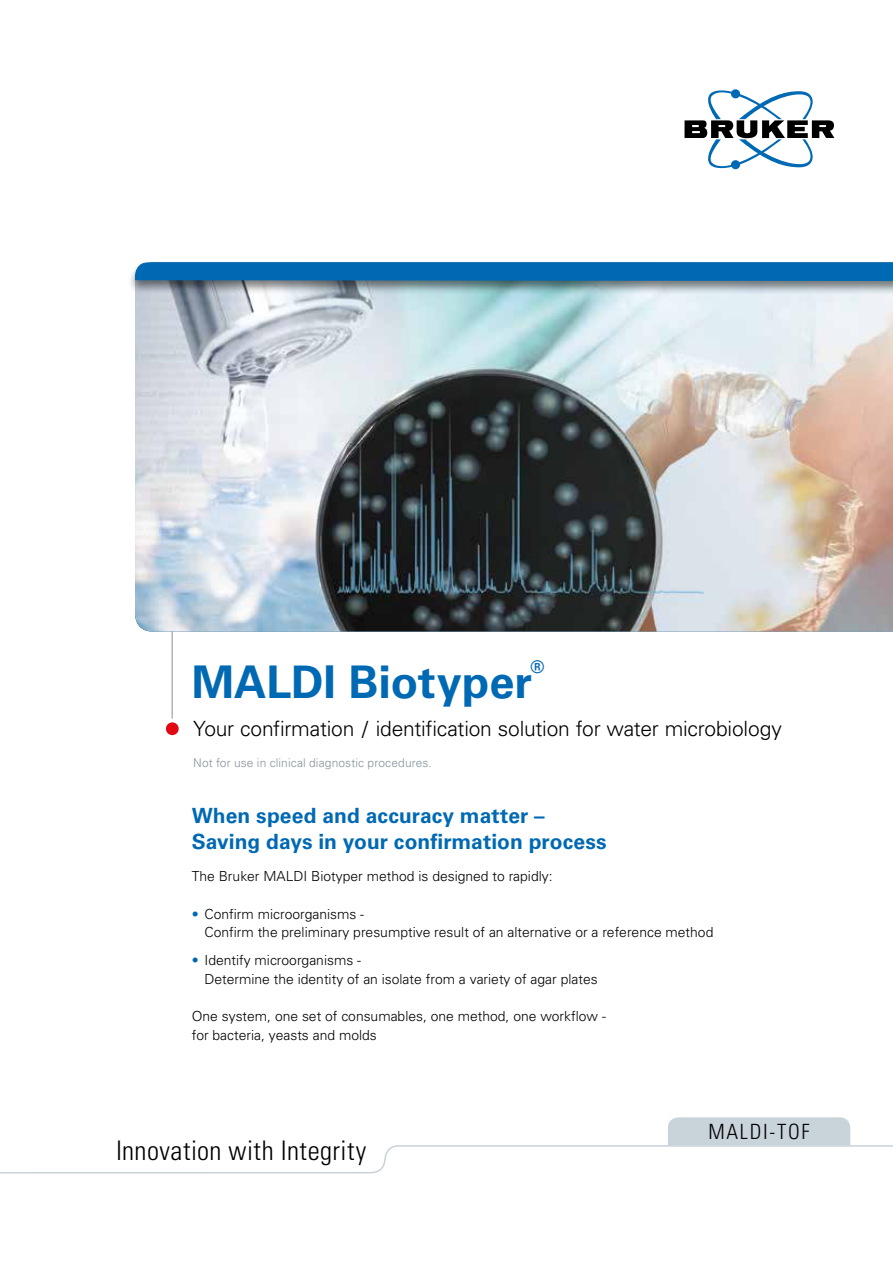
<style>
.page{position:relative;width:893px;height:1263px;background:#fff}
.page>*{position:absolute;margin:0;border:0;box-sizing:border-box;transform-origin:0 0}
.t1{font:700 45px "Univers LT Std";color:#0069b4}
.t2{font:300 condensed 27px "Univers LT Std";letter-spacing:.015em;color:#000}
.t3{font:700 21px/25.5px "Univers LT Std";letter-spacing:.005em;color:#0069b4}
.t4{font:300 21px "Univers LT Std";letter-spacing:-.01em;color:#000}
.t5{font:300 condensed 21px "Univers LT Std";letter-spacing:.08em;color:#000}
.t6{font:700 17.4px "Univers LT Std";color:#0069b4}
.t7{font:300 13.8px/18.8px "Univers LT Std";color:#000}
.t8{font:300 12px "Univers LT Std";letter-spacing:.01em;color:#83929b}
.s1{color:#0069b4}
</style>
<div class="page">
<hr style="left:172px;top:614px;width:1px;height:104px;background:#83929b">
<svg style="left:684px;top:89px;width:150px;height:80px"></svg>
<div style="left:166px;top:722px;width:13px;height:13px;background:#e30613;border-radius:50%"></div>
<svg style="left:0;top:1117px;width:893px;height:57px"></svg>
<img style="left:135px;top:296px;width:758px;height:335px">
<div style="left:127px;top:260px;width:766px;height:36px;background:#000;opacity:.5"></div>
<div style="left:135px;top:262px;width:758px;height:18px;background:#0069b4"></div>
<h1 class="t1" style="left:192px;top:655px;width:342px">MALDI Biotyper</h1>
<p class="t6" style="left:530px;top:656px;width:15px">®</p>
<h3 class="t4" style="left:193px;top:716px;width:590px">Your confirmation / identification solution for water microbiology</h3>
<p class="t8" style="left:193px;top:756px;width:240px">Not for use in clinical diagnostic procedures.</p>
<h3 class="t3" style="left:192px;top:803px;width:417px">When speed and accuracy matter –<br>Saving days in your confirmation process</h3>
<p class="t7" style="left:192px;top:867px;width:362px">The Bruker MALDI Biotyper method is designed to rapidly:</p>
<p class="t7" style="left:204px;top:904px;width:510px;text-indent:-13px"><span class="s1">•</span> Confirm microorganisms -<br>Confirm the preliminary presumptive result of an alternative or a reference method</p>
<p class="t7" style="left:204px;top:951px;width:395px;text-indent:-13px"><span class="s1">•</span> Identify microorganisms -<br>Determine the identity of an isolate from a variety of agar plates</p>
<p class="t7" style="left:192px;top:1007px;width:416px">One system, one set of consumables, one method, one workflow - for bacteria, yeasts and molds</p>
<h2 class="t2" style="left:116px;top:1134px;width:252px">Innovation with Integrity</h2>
<h3 class="t5" style="left:709px;top:1118px;width:102px">MALDI-TOF</h3>
</div>
